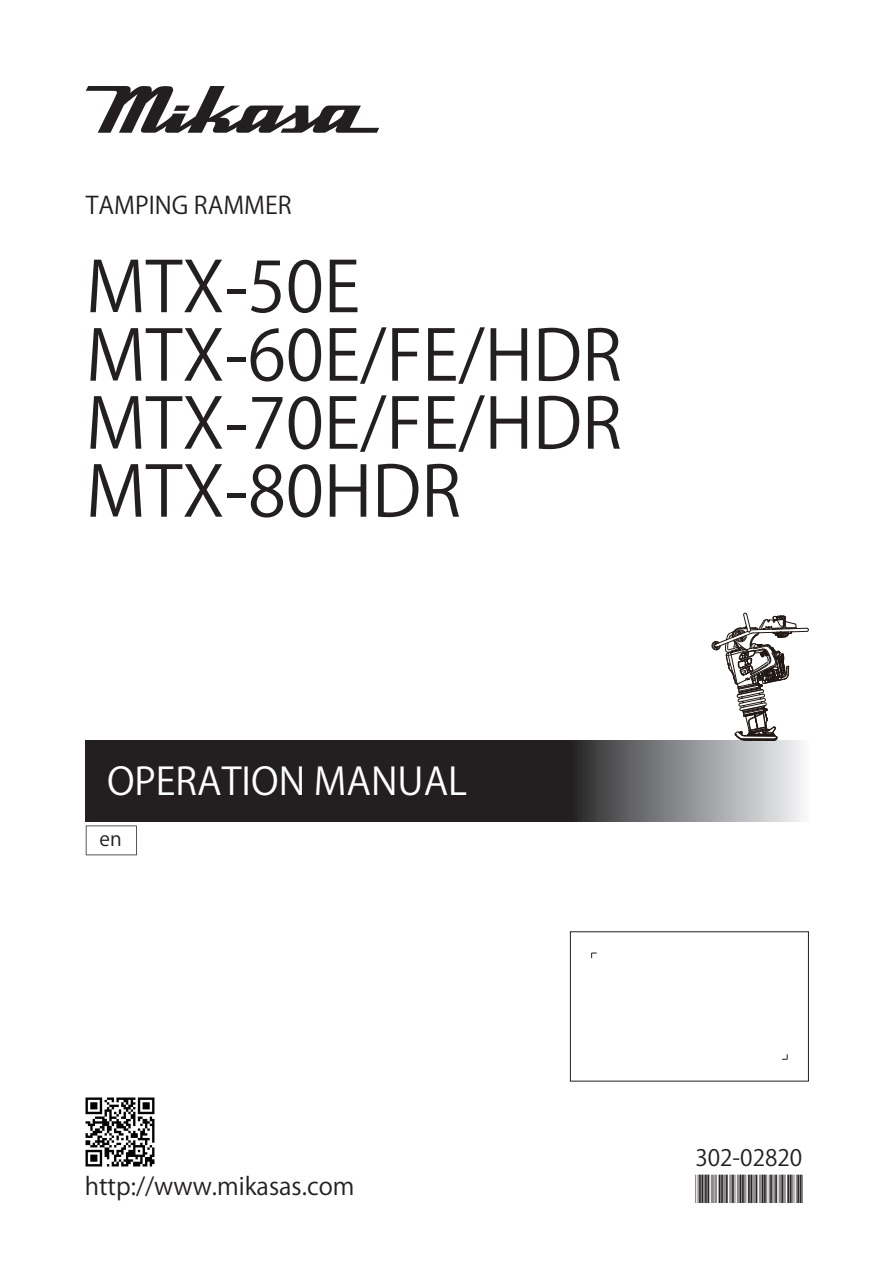
<style>
.page{position:relative;width:893px;height:1263px;background:#fff}
.page>*{position:absolute;margin:0;border:0;box-sizing:border-box;transform-origin:0 0}
.t1{font:69px/67.9px "Koz Go Pro Regular 90 msp RKSJ H";color:#231f20}
.t2{font:37.5px "Koz Go Pro Regular 90 msp RKSJ H";color:#fff}
.t3{font:24px "Koz Go Pro Regular 90 msp RKSJ H";color:#231f20}
.t4{font:22.5px "Koz Go Pro Regular 90 msp RKSJ H";color:#231f20}
.t5{font:19.5px "Koz Go Pro Regular 90 msp RKSJ H";color:#231f20}
</style>
<div class="page">
<svg style="left:86px;top:86px;width:293px;height:47px"></svg>
<div style="left:86px;top:741px;width:722px;height:80px;background:#231f20"></div>
<img style="left:85px;top:1097px;width:70px;height:70px">
<svg style="left:86px;top:826px;width:51px;height:29px"></svg>
<div style="left:570px;top:931px;width:239px;height:151px;border:1px solid #231f20"></div>
<svg style="left:591px;top:613px;width:218px;height:447px"></svg>
<p class="t3" style="left:86px;top:196px;width:207px">TAMPING RAMMER</p>
<p class="t1" style="left:86px;top:262px;width:276px">MTX-50E</p>
<p class="t1" style="left:86px;top:330px;width:537px">MTX-60E/FE/HDR<br>MTX-70E/FE/HDR</p>
<p class="t1" style="left:86px;top:466px;width:377px">MTX-80HDR</p>
<p class="t2" style="left:107px;top:767px;width:362px">OPERATION MANUAL</p>
<p class="t5" style="left:100px;top:832px;width:24px">en</p>
<p class="t3" style="left:85px;top:1177px;width:271px">http://www.mikasas.com</p>
<p class="t4" style="left:695px;top:1149px;width:108px">302-02820</p>
</div>
